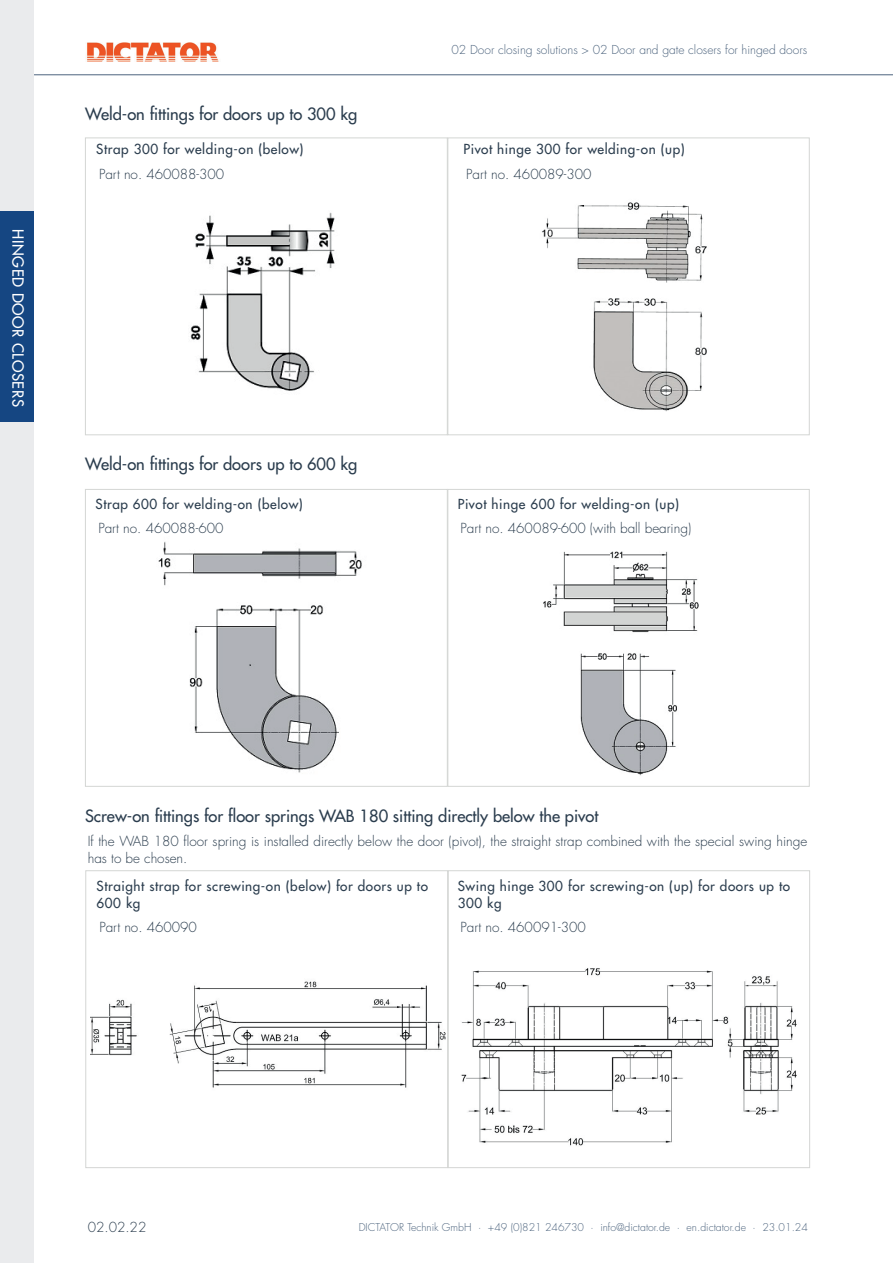
<style>
.page{position:relative;width:893px;height:1263px;background:#fff}
.page>*{position:absolute;margin:0;border:0;box-sizing:border-box;transform-origin:0 0}
.t1{font:500 16.5px "Futura Std";color:#2b3d4e}
.t2{font:500 15px "Futura Std";letter-spacing:.04em;color:#fff}
.t3{font:300 13.5px/16.2px "Futura Std";color:#2b3d4e}
.t4{font:500 13.5px/16.2px "Futura Std";letter-spacing:.04em;color:#2b3d4e}
.t5{font:300 12px "Futura Std";color:#4d647e}
.t6{font:300 10.5px "Futura Std";color:#4d647e}
</style>
<div class="page">
<div style="left:0;top:0;width:34px;height:1263px;background:#eaebed"></div>
<img style="left:87px;top:43px;width:132px;height:19px">
<hr style="left:34px;top:74px;width:859px;height:1px;background:#4d647e">
<div style="left:0;top:211px;width:34px;height:211px;background:#154682"></div>
<div style="left:447px;top:138px;width:363px;height:297px;border:1px solid #d4d6d4"></div>
<div style="left:85px;top:138px;width:363px;height:297px;border:1px solid #d4d6d4"></div>
<div style="left:447px;top:489px;width:363px;height:298px;border:1px solid #d4d6d4"></div>
<div style="left:85px;top:489px;width:363px;height:298px;border:1px solid #d4d6d4"></div>
<img style="left:190px;top:212px;width:145px;height:179px">
<img style="left:542px;top:202px;width:165px;height:210px">
<img style="left:158px;top:541px;width:204px;height:232px">
<img style="left:543px;top:551px;width:156px;height:225px">
<div style="left:448px;top:870px;width:362px;height:298px;border:1px solid #d4d6d4"></div>
<div style="left:85px;top:870px;width:363px;height:298px;border:1px solid #d4d6d4"></div>
<img style="left:90px;top:981px;width:355px;height:107px">
<img style="left:461px;top:968px;width:336px;height:178px">
<p class="t2" style="left:27px;top:229px;width:179px;rotate:90deg">HINGED DOOR CLOSERS</p>
<p class="t1" style="left:85px;top:103px;width:274px">Weld-on fittings for doors up to 300 kg</p>
<p class="t4" style="left:96px;top:141px;width:209px">Strap 300 for welding-on (below)</p>
<p class="t3" style="left:99px;top:166px;width:127px">Part no. 460088-300</p>
<p class="t1" style="left:85px;top:454px;width:274px">Weld-on fittings for doors up to 600 kg</p>
<p class="t4" style="left:96px;top:496px;width:209px">Strap 600 for welding-on (below)</p>
<p class="t3" style="left:98px;top:521px;width:127px">Part no. 460088-600</p>
<p class="t5" style="left:451px;top:42px;width:357px">02 Door closing solutions &gt; 02 Door and gate closers for hinged doors</p>
<p class="t4" style="left:463px;top:141px;width:223px">Pivot hinge 300 for welding-on (up)</p>
<p class="t3" style="left:466px;top:166px;width:127px">Part no. 460089-300</p>
<p class="t4" style="left:458px;top:496px;width:223px">Pivot hinge 600 for welding-on (up)</p>
<p class="t3" style="left:461px;top:521px;width:232px">Part no. 460089-600 (with ball bearing)</p>
<p class="t1" style="left:85px;top:805px;width:515px">Screw-on fittings for floor springs WAB 180 sitting directly below the pivot</p>
<p class="t3" style="left:88px;top:834px;width:721px">If the WAB 180 floor spring is installed directly below the door (pivot), the straight strap combined with the special swing hinge has to be chosen.</p>
<p class="t4" style="left:97px;top:878px;width:333px">Straight strap for screwing-on (below) for doors up to<br>600 kg</p>
<p class="t3" style="left:99px;top:920px;width:99px">Part no. 460090</p>
<p class="t4" style="left:458px;top:878px;width:334px">Swing hinge 300 for screwing-on (up) for doors up to<br>300 kg</p>
<p class="t3" style="left:461px;top:920px;width:127px">Part no. 460091-300</p>
<p class="t3" style="left:88px;top:1219px;width:60px">02.02.22</p>
<p class="t6" style="left:359px;top:1221px;width:451px">DICTATOR Technik GmbH · +49 (0)821 246730 · info@dictator.de · en.dictator.de · 23.01.24</p>
</div>
